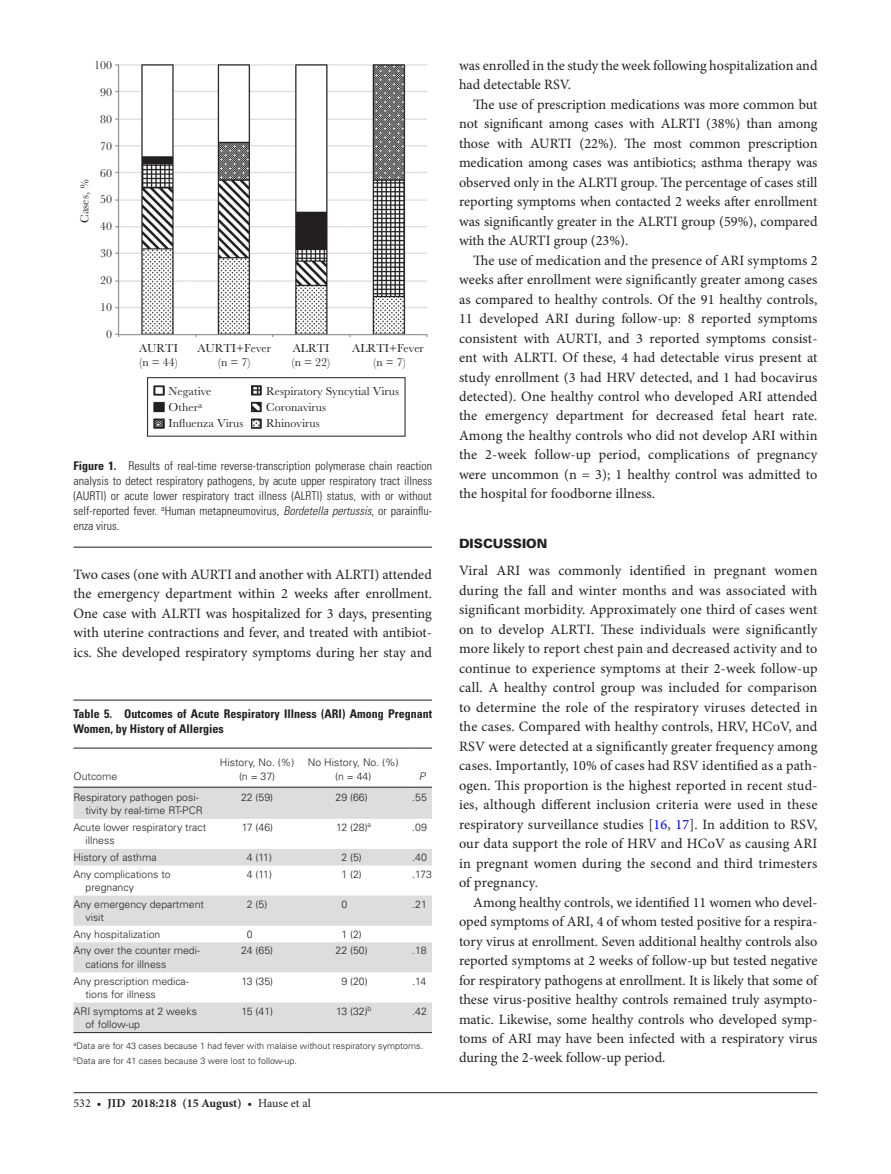
<style>
.page{position:relative;width:891px;height:1174px;background:#fff}
.page>*{position:absolute;margin:0;border:0;box-sizing:border-box;transform-origin:0 0}
.t1{font:14.25px/19.5px "Minion Pro";color:#231f20;text-align:justify}
.t2{font:900 12.75px "Univers LT Std";color:#231f20}
.t3{font:300 condensed 12px/15px "Univers LT Std";color:#231f20;text-align:justify}
.t4{font:12px/14.4px "Baskerville MT Std";color:#231f20}
.t5{font:700 condensed 12px/15px "Univers LT Std";color:#231f20}
.t6{font:700 12px "Minion Pro";color:#231f20}
.t7{font:300 10.5px/13.5px "Univers LT Std";color:#231f20}
.t8{font:italic 300 10.5px "Univers LT Std";color:#231f20}
.t9{font:300 9px/15px "Univers LT Std";color:#231f20}
.s1{font-weight:700}
.s2{font-style:italic}
.s3{font-weight:400}
.s4{color:#00f}
</style>
<div class="page">
<hr style="left:74px;top:1092px;width:744px;height:1px;background:#231f20">
<hr style="left:74px;top:547px;width:358px;height:1px;background:#231f20">
<div style="left:147px;top:377px;width:258px;height:60px;border:1px solid #231f20"></div>
<img style="left:251px;top:386px;width:11px;height:43px">
<img style="left:154px;top:386px;width:11px;height:43px">
<img style="left:115px;top:64px;width:312px;height:273px">
<hr style="left:74px;top:700px;width:358px;height:1px;background:#231f20">
<svg style="left:74px;top:788px;width:358px;height:244px;fill:#dcdddf"></svg>
<hr style="left:74px;top:748px;width:146px;height:1px;background:#231f20">
<hr style="left:74px;top:787px;width:146px;height:1px;background:#231f20">
<hr style="left:220px;top:748px;width:88px;height:1px;background:#231f20">
<hr style="left:220px;top:787px;width:88px;height:1px;background:#231f20">
<hr style="left:308px;top:748px;width:104px;height:1px;background:#231f20">
<hr style="left:308px;top:787px;width:104px;height:1px;background:#231f20">
<svg style="left:412px;top:748px;width:20px;height:1px"></svg>
<svg style="left:412px;top:787px;width:20px;height:1px"></svg>
<hr style="left:74px;top:1032px;width:146px;height:1px;background:#231f20">
<hr style="left:220px;top:1032px;width:88px;height:1px;background:#231f20">
<hr style="left:308px;top:1032px;width:104px;height:1px;background:#231f20">
<svg style="left:412px;top:1032px;width:20px;height:1px"></svg>
<p class="t4" style="left:94px;top:58px;width:20px">100</p>
<p class="t4" style="left:100px;top:85px;width:13px">90</p>
<p class="t4" style="left:100px;top:112px;width:13px">80</p>
<p class="t4" style="left:100px;top:139px;width:13px">70</p>
<p class="t4" style="left:100px;top:166px;width:13px">60</p>
<p class="t4" style="left:100px;top:192px;width:13px">50</p>
<p class="t4" style="left:100px;top:219px;width:13px">40</p>
<p class="t4" style="left:100px;top:246px;width:13px">30</p>
<p class="t4" style="left:100px;top:273px;width:13px">20</p>
<p class="t4" style="left:77px;top:223px;width:46px;rotate:-90deg">Cases, %</p>
<p class="t4" style="left:100px;top:300px;width:13px">10</p>
<p class="t4" style="left:106px;top:327px;width:7px">0</p>
<p class="t4" style="left:139px;top:341px;width:40px">AURTI (n = 44)</p>
<p class="t4" style="left:292px;top:341px;width:40px">ALRTI (n = 22)</p>
<p class="t4" style="left:169px;top:383px;width:76px;line-height:16.2px">Negative<br>Other<sup>a<br></sup>Influenza Virus</p>
<p class="t4" style="left:266px;top:383px;width:135px;line-height:16.2px">Respiratory Syncytial Virus<br>Coronavirus<br>Rhinovirus</p>
<p class="t4" style="left:197px;top:341px;width:75px;text-align:center">AURTI+Fever (n = 7)</p>
<p class="t4" style="left:352px;top:341px;width:73px;text-align:center">ALRTI+Fever (n = 7)</p>
<p class="t3" style="left:74px;top:458px;width:360px"><span class="s1">Figure 1.</span> Results of real-time reverse-transcription polymerase chain reaction analysis to detect respiratory pathogens, by acute upper respiratory tract illness (AURTI) or acute lower respiratory tract illness (ALRTI) status, with or without self-reported fever. <sup>a</sup>Human metapneumovirus, <span class="s2">Bordetella pertussis</span>, or parainflu&shy;enza virus.</p>
<p class="t1" style="left:74px;top:565px;width:360px">Two cases (one with AURTI and another with ALRTI) attended the emergency department within 2 weeks after enrollment.<br>One case with ALRTI was hospitalized for 3 days, presenting with uterine contractions and fever, and treated with antibiot&shy;ics. She developed respiratory symptoms during her stay and</p>
<p class="t5" style="left:74px;top:706px;width:360px">Table 5. Outcomes of Acute Respiratory Illness (ARI) Among Pregnant<br>Women, by History of Allergies</p>
<p class="t7" style="left:74px;top:769px;width:45px">Outcome</p>
<p class="t7" style="left:220px;top:756px;width:76px;text-align:center">History, No. (%) (n = 37)</p>
<p class="t7" style="left:308px;top:756px;width:92px;text-align:center">No History, No. (%) (n = 44)</p>
<p class="t8" style="left:419px;top:770px;width:8px">P</p>
<p class="t7" style="left:86px;top:790px;width:119px;text-indent:-12px">Respiratory pathogen posi&shy;tivity by real-time RT-PCR</p>
<p class="t7" style="left:241px;top:790px;width:34px">22 (59)</p>
<p class="t7" style="left:336px;top:790px;width:34px">29 (66)</p>
<p class="t7" style="left:412px;top:790px;width:16px">.55</p>
<p class="t7" style="left:86px;top:820px;width:122px;text-indent:-12px">Acute lower respiratory tract illness</p>
<p class="t7" style="left:242px;top:820px;width:33px">17 (46)</p>
<p class="t7" style="left:336px;top:820px;width:37px">12 (28)<sup>a</sup></p>
<p class="t7" style="left:412px;top:820px;width:16px">.09</p>
<p class="t7" style="left:73px;top:851px;width:85px">History of asthma</p>
<p class="t7" style="left:247px;top:851px;width:27px">4 (11)</p>
<p class="t7" style="left:341px;top:851px;width:22px">2 (5)</p>
<p class="t7" style="left:412px;top:851px;width:16px">.40</p>
<p class="t7" style="left:86px;top:867px;width:87px;text-indent:-12px">Any complications to pregnancy</p>
<p class="t7" style="left:247px;top:867px;width:27px">4 (11)</p>
<p class="t7" style="left:341px;top:867px;width:22px">1 (2)</p>
<p class="t7" style="left:412px;top:867px;width:21px">.173</p>
<p class="t7" style="left:86px;top:897px;width:120px;text-indent:-12px">Any emergency department visit</p>
<p class="t7" style="left:247px;top:897px;width:22px">2 (5)</p>
<p class="t7" style="left:341px;top:897px;width:7px">0</p>
<p class="t7" style="left:412px;top:897px;width:16px">.21</p>
<p class="t7" style="left:73px;top:927px;width:88px">Any hospitalization</p>
<p class="t7" style="left:247px;top:927px;width:7px">0</p>
<p class="t7" style="left:341px;top:927px;width:22px">1 (2)</p>
<p class="t7" style="left:85px;top:944px;width:116px;text-indent:-12px">Any over the counter medi&shy;cations for illness</p>
<p class="t7" style="left:241px;top:944px;width:34px">24 (65)</p>
<p class="t7" style="left:336px;top:944px;width:34px">22 (50)</p>
<p class="t7" style="left:412px;top:944px;width:16px">.18</p>
<p class="t7" style="left:85px;top:974px;width:105px;text-indent:-12px">Any prescription medica&shy;tions for illness</p>
<p class="t7" style="left:242px;top:974px;width:33px">13 (35)</p>
<p class="t7" style="left:341px;top:974px;width:28px">9 (20)</p>
<p class="t7" style="left:412px;top:974px;width:16px">.14</p>
<p class="t7" style="left:85px;top:1004px;width:113px;text-indent:-12px">ARI symptoms at 2 weeks of follow-up</p>
<p class="t7" style="left:242px;top:1004px;width:33px">15 (41)</p>
<p class="t7" style="left:336px;top:1004px;width:37px">13 (32)<sup>b</sup></p>
<p class="t7" style="left:412px;top:1004px;width:16px">.42</p>
<p class="t9" style="left:74px;top:1039px;width:351px"><sup>a</sup>Data are for 43 cases because 1 had fever with malaise without respiratory symptoms. <sup>b</sup>Data are for 41 cases because 3 were lost to follow-up.</p>
<p class="t6" style="left:74px;top:1094px;width:239px"><span class="s3">532 •</span> JID 2018:218 (15 August) <span class="s3">• Hause et al</span></p>
<p class="t1" style="left:459px;top:55px;width:360px">was enrolled in the study the week following hospitalization and had detectable RSV.</p>
<p class="t1" style="left:459px;top:94px;width:360px;text-indent:14px">The use of prescription medications was more common but not significant among cases with ALRTI (38%) than among those with AURTI (22%). The most common prescription medication among cases was antibiotics; asthma therapy was observed only in the ALRTI group. The percentage of cases still reporting symptoms when contacted 2 weeks after enrollment was significantly greater in the ALRTI group (59%), compared with the AURTI group (23%).</p>
<p class="t1" style="left:459px;top:250px;width:360px;text-indent:14px">The use of medication and the presence of ARI symptoms 2 weeks after enrollment were significantly greater among cases as compared to healthy controls. Of the 91 healthy controls, 11 developed ARI during follow-up: 8 reported symptoms consistent with AURTI, and 3 reported symptoms consist&shy;ent with ALRTI. Of these, 4 had detectable virus present at study enrollment (3 had HRV detected, and 1 had bocavirus detected). One healthy control who developed ARI attended the emergency department for decreased fetal heart rate.<br>Among the healthy controls who did not develop ARI within the 2-week follow-up period, complications of pregnancy were uncommon (n = 3); 1 healthy control was admitted to the hospital for foodborne illness.</p>
<p class="t2" style="left:459px;top:536px;width:90px">DISCUSSION</p>
<p class="t1" style="left:459px;top:561px;width:360px">Viral ARI was commonly identified in pregnant women during the fall and winter months and was associated with significant morbidity. Approximately one third of cases went on to develop ALRTI. These individuals were significantly more likely to report chest pain and decreased activity and to continue to experience symptoms at their 2-week follow-up call. A healthy control group was included for comparison to determine the role of the respiratory viruses detected in the cases. Compared with healthy controls, HRV, HCoV, and RSV were detected at a significantly greater frequency among cases. Importantly, 10% of cases had RSV identified as a path&shy;ogen. This proportion is the highest reported in recent stud&shy;ies, although different inclusion criteria were used in these respiratory surveillance studies [<span class="s4">16</span>, <span class="s4">17</span>]. In addition to RSV, our data support the role of HRV and HCoV as causing ARI in pregnant women during the second and third trimesters of pregnancy.</p>
<p class="t1" style="left:459px;top:892px;width:360px;text-indent:14px">Among healthy controls, we identified 11 women who devel&shy;oped symptoms of ARI, 4 of whom tested positive for a respira&shy;tory virus at enrollment. Seven additional healthy controls also reported symptoms at 2 weeks of follow-up but tested negative for respiratory pathogens at enrollment. It is likely that some of these virus-positive healthy controls remained truly asympto&shy;matic. Likewise, some healthy controls who developed symp&shy;toms of ARI may have been infected with a respiratory virus during the 2-week follow-up period.</p>
</div>
